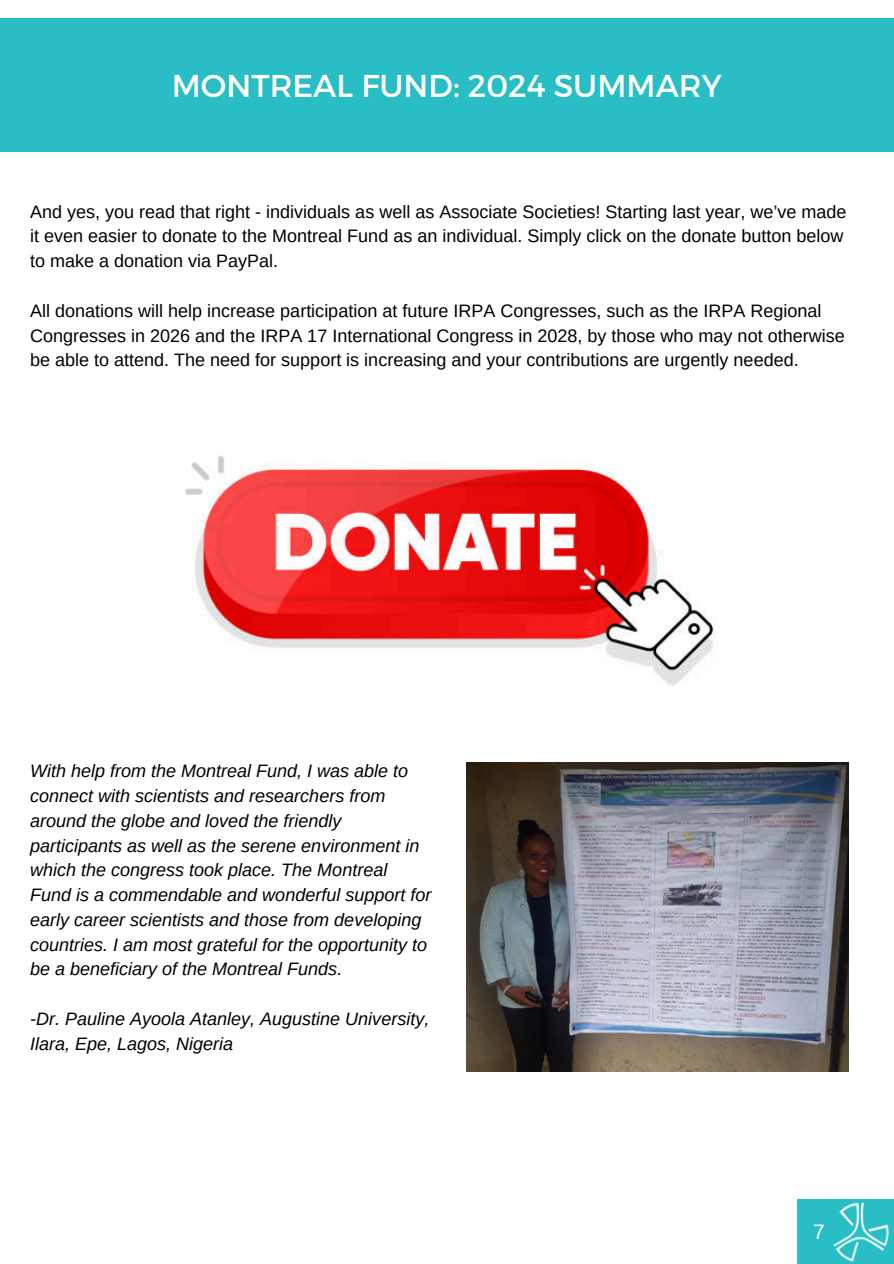
<style>
.page{position:relative;width:894px;height:1264px;background:#fff}
.page>*{position:absolute;margin:0;border:0;box-sizing:border-box;transform-origin:0 0}
.t1{font:31.5px "Montserrat";color:#fffff9}
.t2{font:21px "Arimo";color:#fffff9}
.t3{font:18px/24.8px "Arimo";color:#000}
.t4{font:italic 18px/24.8px "Arimo";color:#000}
</style>
<div class="page">
<div style="left:0;top:18px;width:893px;height:134px;background:#29bdc5"></div>
<div style="left:796px;top:1199px;width:97px;height:64px;background:#29bdc5"></div>
<img style="left:833px;top:1202px;width:56px;height:60px">
<img style="left:185px;top:455px;width:529px;height:230px">
<img style="left:466px;top:762px;width:382px;height:309px">
<p class="t1" style="left:172px;top:65px;width:551px">MONTREAL FUND: 2024 SUMMARY</p>
<p class="t3" style="left:30px;top:199px;width:817px">And yes, you read that right - individuals as well as Associate Societies! Starting last year, we’ve made it even easier to donate to the Montreal Fund as an individual. Simply click on the donate button below to make a donation via PayPal.</p>
<p class="t3" style="left:30px;top:298px;width:815px">All donations will help increase participation at future IRPA Congresses, such as the IRPA Regional<br>Congresses in 2026 and the IRPA 17 International Congress in 2028, by those who may not otherwise be able to attend. The need for support is increasing and your contributions are urgently needed.</p>
<p class="t4" style="left:30px;top:758px;width:402px">With help from the Montreal Fund, I was able to connect with scientists and researchers from around the globe and loved the friendly participants as well as the serene environment in which the congress took place. The Montreal Fund is a commendable and wonderful support for early career scientists and those from developing countries. I am most grateful for the opportunity to be a beneficiary of the Montreal Funds.</p>
<h1 class="t4" style="left:30px;top:1006px;width:400px">-Dr. Pauline Ayoola Atanley, Augustine University,<br>Ilara, Epe, Lagos, Nigeria</h1>
<p class="t2" style="left:813px;top:1219px;width:13px">7</p>
</div>
